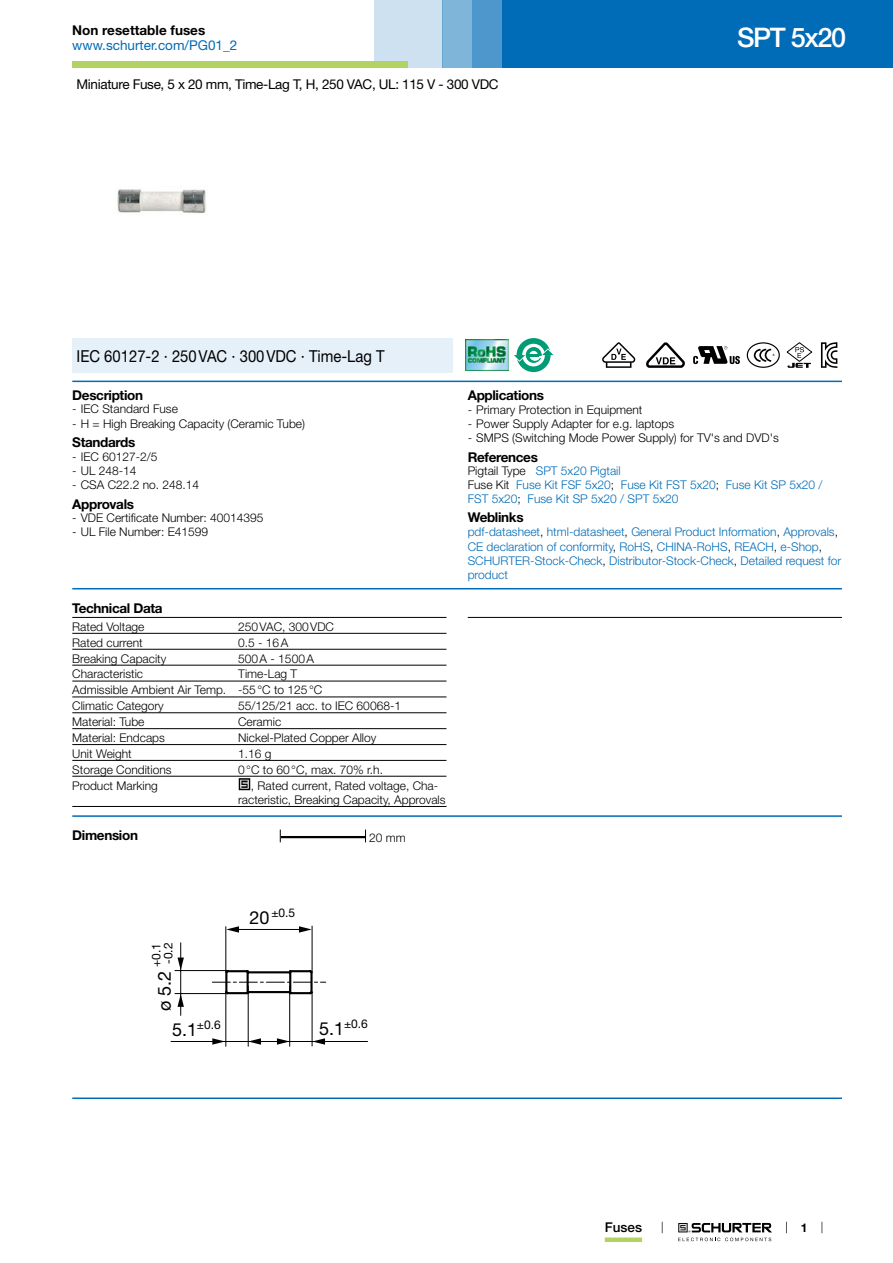
<style>
.page{position:relative;width:893px;height:1263px;background:#fff}
.page>*{position:absolute;margin:0;border:0;box-sizing:border-box;transform-origin:0 0}
.t1{font:500 27px "Helvetica Neue LT";letter-spacing:-.05em;color:#fff}
.t2{font:18px "Helvetica Neue LT";color:#000}
.t3{font:16.5px "Helvetica Neue LT";color:#000;scale:.9 1}
.t4{font:700 13.5px "Helvetica Neue LT";letter-spacing:-.025em;color:#000}
.t5{font:13.5px "Helvetica Neue LT";letter-spacing:-.025em;color:#000}
.t6{font:13.5px "Helvetica Neue LT";color:#006bb6}
.t7{font:700 13.5px "Helvetica Neue LT";color:#000}
.t8{font:500 13.5px "Helvetica Neue LT";color:#000}
.t9{font:300 12px/15.9px "Helvetica Neue LT";color:#000}
.t10{font:300 12px/14.4px "Helvetica Neue LT";color:#006bb6}
.t11{font:12px/12px "Helvetica Neue LT";color:#000}
.t12{font:700 12px "Helvetica Neue LT";color:#000}
.s1{color:#000}
.s2{font-size:18px}
</style>
<div class="page">
<svg style="left:678px;top:1223px;width:94px;height:18px"></svg>
<div style="left:502px;top:0;width:391px;height:68px;background:#006bb6"></div>
<div style="left:442px;top:0;width:30px;height:68px;background:#80b5da"></div>
<div style="left:472px;top:0;width:30px;height:68px;background:#4d97cc"></div>
<div style="left:374px;top:0;width:68px;height:68px;background:#cde1f0"></div>
<div style="left:72px;top:62px;width:336px;height:6px;background:#b0d361"></div>
<div style="left:605px;top:1237px;width:37px;height:5px;background:#b0d361"></div>
<img style="left:117px;top:189px;width:89px;height:24px">
<img style="left:466px;top:339px;width:42px;height:32px">
<svg style="left:517px;top:338px;width:34px;height:34px"></svg>
<svg style="left:522px;top:344px;width:23px;height:22px"></svg>
<svg style="left:514px;top:347px;width:40px;height:15px"></svg>
<svg style="left:602px;top:342px;width:33px;height:26px"></svg>
<svg style="left:646px;top:342px;width:39px;height:26px"></svg>
<svg style="left:693px;top:346px;width:47px;height:18px"></svg>
<div style="left:747px;top:342px;width:33px;height:26px;border:1px solid #000;border-radius:50%"></div>
<svg style="left:753px;top:348px;width:21px;height:14px"></svg>
<svg style="left:787px;top:342px;width:25px;height:26px"></svg>
<svg style="left:821px;top:342px;width:16px;height:26px"></svg>
<div style="left:72px;top:338px;width:381px;height:34px;background:#e6f0f8"></div>
<hr style="left:72px;top:381px;width:770px;height:1px;background:#006bb6">
<hr style="left:72px;top:588px;width:770px;height:1px;background:#006bb6">
<hr style="left:72px;top:617px;width:374px;height:1px;background:#000">
<hr style="left:72px;top:633px;width:374px;height:1px;background:#000">
<hr style="left:72px;top:649px;width:374px;height:1px;background:#000">
<hr style="left:72px;top:665px;width:374px;height:1px;background:#000">
<hr style="left:72px;top:681px;width:374px;height:1px;background:#000">
<hr style="left:72px;top:696px;width:374px;height:1px;background:#000">
<hr style="left:72px;top:712px;width:374px;height:1px;background:#000">
<hr style="left:72px;top:728px;width:374px;height:1px;background:#000">
<hr style="left:72px;top:744px;width:374px;height:1px;background:#000">
<hr style="left:72px;top:760px;width:374px;height:1px;background:#000">
<hr style="left:72px;top:776px;width:374px;height:1px;background:#000">
<svg style="left:238px;top:778px;width:13px;height:13px"></svg>
<hr style="left:72px;top:806px;width:374px;height:1px;background:#000">
<hr style="left:468px;top:617px;width:374px;height:1px;background:#000">
<hr style="left:72px;top:815px;width:770px;height:2px;background:#006bb6">
<svg style="left:280px;top:829px;width:1px;height:13px"></svg>
<hr style="left:281px;top:836px;width:85px;height:2px;background:#000">
<svg style="left:212px;top:969px;width:114px;height:26px"></svg>
<hr style="left:248px;top:986px;width:1px;height:60px;background:#000">
<hr style="left:289px;top:986px;width:1px;height:60px;background:#000">
<hr style="left:230px;top:929px;width:69px;height:1px;background:#000">
<hr style="left:225px;top:927px;width:1px;height:45px;background:#000">
<hr style="left:312px;top:926px;width:1px;height:47px;background:#000">
<hr style="left:225px;top:994px;width:1px;height:52px;background:#000">
<hr style="left:312px;top:993px;width:1px;height:53px;background:#000">
<hr style="left:180px;top:943px;width:1px;height:72px;background:#000">
<hr style="left:175px;top:993px;width:52px;height:1px;background:#000">
<hr style="left:175px;top:970px;width:53px;height:1px;background:#000">
<svg style="left:299px;top:926px;width:13px;height:7px"></svg>
<svg style="left:226px;top:926px;width:13px;height:7px"></svg>
<svg style="left:178px;top:994px;width:6px;height:13px"></svg>
<svg style="left:178px;top:957px;width:6px;height:13px"></svg>
<svg style="left:277px;top:1038px;width:13px;height:7px"></svg>
<svg style="left:312px;top:1038px;width:13px;height:7px"></svg>
<hr style="left:171px;top:1041px;width:197px;height:1px;background:#000">
<svg style="left:212px;top:1038px;width:11px;height:7px"></svg>
<svg style="left:248px;top:1038px;width:13px;height:7px"></svg>
<hr style="left:72px;top:1097px;width:770px;height:2px;background:#006bb6">
<p class="t7" style="left:72px;top:22px;width:135px">Non resettable fuses</p>
<p class="t6" style="left:72px;top:37px;width:166px">www.schurter.com/PG01_2</p>
<p class="t5" style="left:77px;top:76px;width:424px">Miniature Fuse, 5 x 20 mm, Time-Lag T, H, 250 VAC, UL: 115 V - 300 VDC</p>
<h1 class="t1" style="left:737px;top:21px;width:111px">SPT 5x20</h1>
<h3 class="t3" style="left:77px;top:346px;width:344px">IEC 60127-2 · 250VAC · 300VDC · Time-Lag T</h3>
<p class="t4" style="left:72px;top:386px;width:72px">Description</p>
<p class="t9" style="left:72px;top:401px;width:107px">- IEC Standard Fuse</p>
<p class="t9" style="left:72px;top:415px;width:234px">- H = High Breaking Capacity (Ceramic Tube)</p>
<p class="t4" style="left:72px;top:434px;width:65px">Standards</p>
<p class="t9" style="left:72px;top:448px;width:87px">- IEC 60127-2/5</p>
<p class="t9" style="left:72px;top:463px;width:66px">- UL 248-14</p>
<p class="t9" style="left:72px;top:477px;width:129px">- CSA C22.2 no. 248.14</p>
<p class="t4" style="left:72px;top:495px;width:63px">Approvals</p>
<p class="t9" style="left:72px;top:510px;width:193px">- VDE Certificate Number: 40014395</p>
<p class="t9" style="left:72px;top:523px;width:137px">- UL File Number: E41599</p>
<p class="t4" style="left:72px;top:600px;width:92px">Technical Data</p>
<p class="t9" style="left:72px;top:618px;width:74px">Rated Voltage</p>
<p class="t9" style="left:238px;top:618px;width:97px">250VAC, 300VDC</p>
<p class="t9" style="left:72px;top:634px;width:72px">Rated current</p>
<p class="t9" style="left:238px;top:634px;width:52px">0.5 - 16A</p>
<p class="t9" style="left:72px;top:650px;width:96px">Breaking Capacity</p>
<p class="t9" style="left:238px;top:650px;width:77px">500A - 1500A</p>
<p class="t9" style="left:72px;top:666px;width:72px">Characteristic</p>
<p class="t9" style="left:72px;top:666px;width:252px;text-indent:166px">Time-Lag T<br>Admissible Ambient Air Temp. -55°C to 125°C<br>Climatic Category</p>
<p class="t9" style="left:238px;top:698px;width:164px">55/125/21 acc. to IEC 60068-1</p>
<p class="t9" style="left:72px;top:714px;width:74px">Material: Tube</p>
<p class="t9" style="left:238px;top:714px;width:45px">Ceramic</p>
<p class="t9" style="left:72px;top:729px;width:94px">Material: Endcaps</p>
<p class="t9" style="left:238px;top:729px;width:140px">Nickel-Plated Copper Alloy</p>
<p class="t9" style="left:72px;top:745px;width:61px">Unit Weight</p>
<p class="t9" style="left:238px;top:745px;width:35px">1.16 g</p>
<p class="t9" style="left:72px;top:761px;width:101px">Storage Conditions</p>
<p class="t9" style="left:238px;top:761px;width:146px">0°C to 60°C, max. 70% r.h.</p>
<p class="t9" style="left:72px;top:777px;width:87px">Product Marking</p>
<p class="t9" style="left:238px;top:778px;width:209px;line-height:14.4px;text-align:center">, Rated current, Rated voltage, Cha&shy;racteristic, Breaking Capacity, Approvals</p>
<p class="t4" style="left:72px;top:827px;width:67px">Dimension</p>
<p class="t9" style="left:369px;top:830px;width:38px">20 mm</p>
<p class="t4" style="left:468px;top:387px;width:78px">Applications</p>
<p class="t9" style="left:468px;top:401px;width:176px">- Primary Protection in Equipment</p>
<p class="t9" style="left:468px;top:416px;width:208px">- Power Supply Adapter for e.g. laptops</p>
<p class="t9" style="left:468px;top:430px;width:313px">- SMPS (Switching Mode Power Supply) for TV's and DVD's</p>
<p class="t4" style="left:468px;top:448px;width:72px">References</p>
<p class="t10" style="left:468px;top:464px;width:356px"><span class="s1">Pigtail Type</span> SPT 5x20 Pigtail<br><span class="s1">Fuse Kit</span> Fuse Kit FSF 5x20<span class="s1">;</span> Fuse Kit FST 5x20<span class="s1">;</span> Fuse Kit SP 5x20 /<br>FST 5x20<span class="s1">;</span> Fuse Kit SP 5x20 / SPT 5x20</p>
<p class="t4" style="left:468px;top:509px;width:57px">Weblinks</p>
<p class="t10" style="left:468px;top:524px;width:375px">pdf-datasheet<span class="s1">,</span> html-datasheet<span class="s1">,</span> General Product Information<span class="s1">,</span> Approvals<span class="s1">, </span>CE declaration of conformity<span class="s1">,</span> RoHS<span class="s1">,</span> CHINA-RoHS<span class="s1">,</span> REACH<span class="s1">,</span> e-Shop<span class="s1">, </span>SCHURTER-Stock-Check<span class="s1">,</span> Distributor-Stock-Check<span class="s1">,</span> Detailed request for product</p>
<p class="t11" style="left:150px;top:967px;width:26px;rotate:-90deg">+0.1 -0.2</p>
<h2 class="t2" style="left:154px;top:1011px;width:42px;rotate:-90deg">ø 5.2</h2>
<p class="t11" style="left:172px;top:1019px;width:50px"><span class="s2">5.1</span>±0.6</p>
<p class="t11" style="left:271px;top:907px;width:25px">±0.5</p>
<h2 class="t2" style="left:249px;top:906px;width:22px">20</h2>
<p class="t11" style="left:344px;top:1017px;width:25px">±0.6</p>
<h2 class="t2" style="left:319px;top:1018px;width:27px">5.1</h2>
<p class="t8" style="left:605px;top:1219px;width:39px">Fuses</p>
<p class="t12" style="left:801px;top:1220px;width:8px">1</p>
</div>
